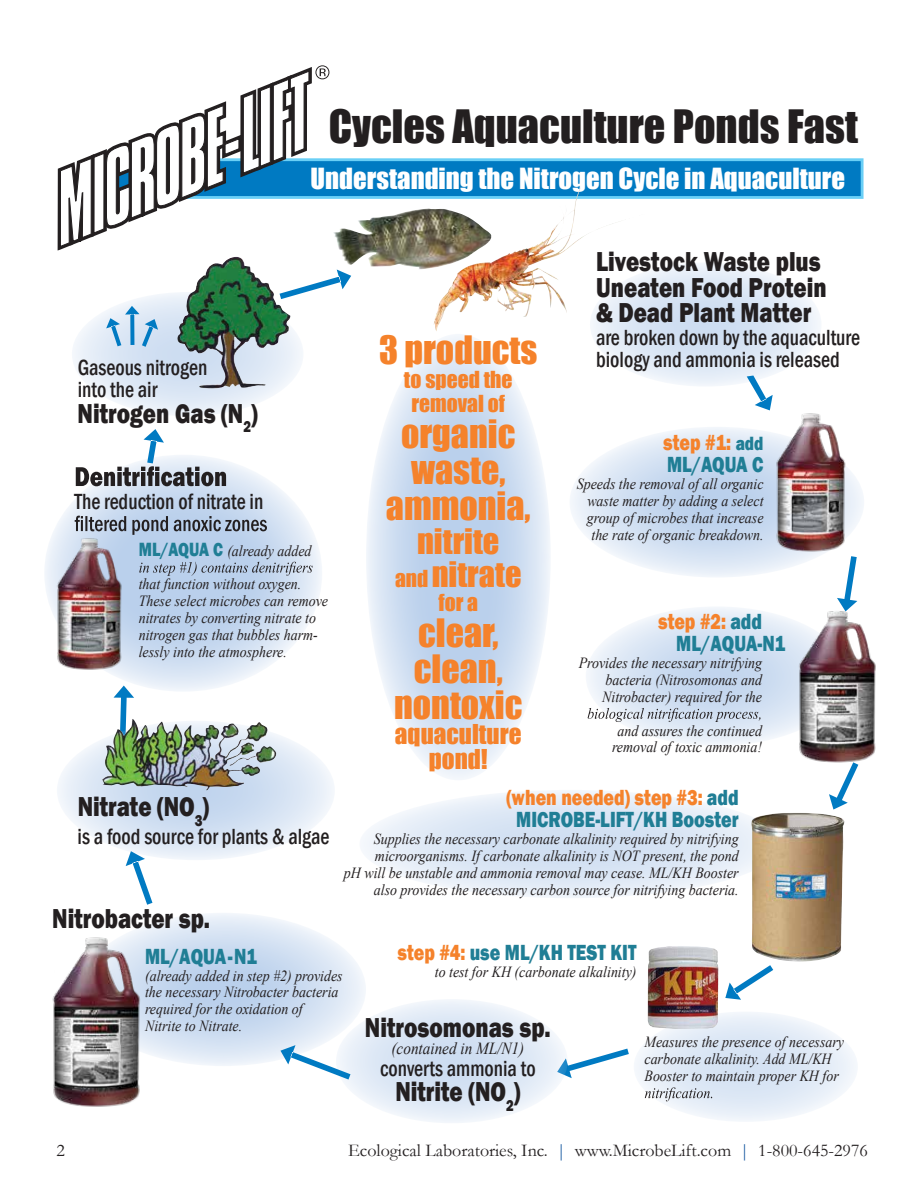
<style>
.page{position:relative;width:918px;height:1188px;background:#fff}
.page>*{position:absolute;margin:0;border:0;box-sizing:border-box;transform-origin:0 0}
.t1{font:42.3px "Impact";color:#231f20}
.t2{font:35.85px/35.8px "Impact";color:#f5822b;text-align:center}
.t3{font:32.25px/33.5px "Impact";color:#f5822b;text-align:center}
.t4{font:800 28.2px/25.3px "Franklin Gothic";color:#231f20;scale:.8 1}
.t5{font:26.7px "Impact";color:#fff}
.t6{font:25.2px/25.3px "Impact";color:#f5822b;text-align:center}
.t7{font:500 condensed 22.5px/22.5px "Franklin Gothic";color:#231f20;scale:.9 1}
.t8{font:800 22.5px/22.5px "Franklin Gothic";color:#207e95;scale:.8 1}
.t9{font:21.6px/24px "Impact";color:#f5822b;text-align:center}
.t10{font:18px "Garamond";color:#231f20}
.t11{font:italic 16.95px "Times New Roman";color:#231f20;scale:.9 1}
.t12{font:italic 15.45px/17px "Times New Roman";color:#231f20;scale:.9 1}
.s1{font-family:"Franklin Gothic";font-weight:800;font-style:normal;font-size:19.65px;color:#207e95}
.s2{font-size:21.6px}
.s3{color:#f5822b}
.s4{font-size:19.65px}
.s5{color:#004997}
</style>
<div class="page">
<svg style="left:114px;top:686px;width:20px;height:36px"></svg>
<svg style="left:565px;top:1049px;width:64px;height:29px"></svg>
<svg style="left:837px;top:556px;width:20px;height:50px"></svg>
<svg style="left:44px;top:455px;width:278px;height:237px;background:#cdddf1"></svg>
<svg style="left:57px;top:721px;width:278px;height:139px;background:#dbe6f4"></svg>
<svg style="left:80px;top:913px;width:286px;height:153px;background:#d2e0f2"></svg>
<svg style="left:586px;top:606px;width:262px;height:140px;background:#d8e4f4"></svg>
<svg style="left:570px;top:427px;width:294px;height:151px;background:#d4e1f2"></svg>
<svg style="left:72px;top:292px;width:232px;height:124px;fill:#e4ecf7"></svg>
<div style="left:106px;top:158px;width:758px;height:41px;background:#007ac2;border:3px solid #6acff6"></div>
<img style="left:102px;top:722px;width:166px;height:68px">
<svg style="left:590px;top:262px;width:232px;height:125px;background:#dfe9f6"></svg>
<svg style="left:336px;top:999px;width:232px;height:124px;background:#dee8f5"></svg>
<svg style="left:359px;top:790px;width:422px;height:108px;background:#dfe9f6"></svg>
<svg style="left:634px;top:1012px;width:224px;height:110px;fill:#e2ebf7"></svg>
<svg style="left:366px;top:334px;width:185px;height:446px;background:#cedef1"></svg>
<svg style="left:290px;top:270px;width:61px;height:27px"></svg>
<svg style="left:747px;top:376px;width:26px;height:34px"></svg>
<svg style="left:280px;top:1045px;width:70px;height:35px"></svg>
<svg style="left:126px;top:851px;width:26px;height:54px"></svg>
<svg style="left:106px;top:306px;width:52px;height:41px;background:#aed0ea"></svg>
<img style="left:648px;top:946px;width:71px;height:83px">
<svg style="left:57px;top:65px;width:272px;height:186px"></svg>
<svg style="left:829px;top:768px;width:28px;height:42px"></svg>
<svg style="left:725px;top:965px;width:48px;height:35px"></svg>
<img style="left:434px;top:187px;width:148px;height:144px">
<img style="left:334px;top:209px;width:160px;height:60px">
<img style="left:750px;top:813px;width:95px;height:149px">
<svg style="left:588px;top:708px;width:173px;height:14px;background:#bdc5d1"></svg>
<svg style="left:645px;top:1087px;width:67px;height:14px"></svg>
<svg style="left:76px;top:429px;width:150px;height:57px"></svg>
<svg style="left:75px;top:516px;width:192px;height:19px;background:#939fb1"></svg>
<svg style="left:139px;top:562px;width:174px;height:14px;background:#a6b6cc"></svg>
<img style="left:176px;top:257px;width:114px;height:132px">
<img style="left:51px;top:536px;width:77px;height:138px">
<img style="left:770px;top:413px;width:81px;height:144px">
<img style="left:794px;top:606px;width:82px;height:162px">
<img style="left:52px;top:933px;width:93px;height:174px">
<h1 class="t1" style="left:329px;top:94px;width:531px">Cycles Aquaculture Ponds Fast</h1>
<h3 class="t5" style="left:311px;top:158px;width:536px">Understanding the Nitrogen Cycle in Aquaculture</h3>
<h3 class="t5" style="left:327px;top:153px;width:504px">Understanding the Nitrogen Cycle &amp; Your Pond</h3>
<h3 class="t7" style="left:78px;top:356px;width:146px">Gaseous nitrogen into the air</h3>
<h3 class="t4" style="left:78px;top:400px;width:226px">Nitrogen Gas (N<sub>2</sub>)</h3>
<h3 class="t7" style="left:74px;top:490px;width:211px">The reduction of nitrate in</h3>
<p class="t12" style="left:139px;top:533px;width:194px;line-height:33.8px"><span class="s1">ML/AQUA C</span> (already added that function without oxygen.</p>
<p class="t12" style="left:139px;top:592px;width:212px">These select microbes can remove nitrates by converting nitrate to nitrogen gas that bubbles harm&shy;lessly into the atmosphere.</p>
<h3 class="t4" style="left:78px;top:794px;width:166px">Nitrate (NO<sub>3</sub>)</h3>
<h3 class="t7" style="left:78px;top:825px;width:281px">is a food source for plants &amp; algae</h3>
<h3 class="t4" style="left:52px;top:906px;width:199px">Nitrobacter sp.</h3>
<h2 class="t2" style="left:379px;top:331px;width:160px">3 products</h2>
<h3 class="t9" style="left:404px;top:367px;width:110px">to speed the removal of</h3>
<h2 class="t2" style="left:386px;top:415px;width:146px">organic waste, ammonia,</h2>
<h3 class="t3" style="left:395px;top:523px;width:128px">nitrite<br><span class="s2">and</span> nitrate</h3>
<h3 class="t9" style="left:438px;top:590px;width:41px">for a</h3>
<h2 class="t2" style="left:394px;top:614px;width:130px">clear, clean, nontoxic</h2>
<h3 class="t6" style="left:395px;top:721px;width:128px">aquaculture pond!</h3>
<h3 class="t4" style="left:596px;top:249px;width:290px">Livestock Waste plus<br>Uneaten Food Protein &amp; Dead Plant Matter</h3>
<h3 class="t7" style="left:596px;top:326px;width:295px">are broken down by the aquaculture biology and ammonia is released</h3>
<h3 class="t8" style="left:663px;top:431px;width:127px"><span class="s3">step #1:</span> <span class="s4">add<br></span>ML/AQUA C</h3>
<p class="t12" style="left:587px;top:475px;width:198px;text-align:justify;text-indent:-10px">Speeds the removal of all organic waste matter by adding a select group of microbes that increase the rate of organic breakdown.</p>
<h3 class="t8" style="left:676px;top:610px;width:138px;text-indent:-18px"><span class="s3">step #2:</span> add<br>ML/AQUA-N1</h3>
<p class="t12" style="left:602px;top:654px;width:179px;text-align:justify;text-indent:-23px">Provides the necessary nitrifying bacteria (Nitrosomonas and Nitrobacter) required for the</p>
<p class="t12" style="left:612px;top:722px;width:168px;text-align:center">and assures the continued removal of toxic ammonia!</p>
<h3 class="t8" style="left:506px;top:786px;width:292px;text-align:center"><span class="s3">(when needed) step #3:</span> add<br>MICROBE-LIFT/KH Booster</h3>
<p class="t12" style="left:344px;top:830px;width:440px;text-align:right">Supplies the necessary carbonate alkalinity required by nitrifying microorganisms. If carbonate alkalinity is NOT present, the pond<br>pH will be unstable and ammonia removal may cease. ML/KH Booster also provides the necessary carbon source for nitrifying bacteria.</p>
<h3 class="t8" style="left:145px;top:945px;width:142px">ML/AQUA - N1</h3>
<p class="t12" style="left:145px;top:967px;width:221px">(already added in step #2) provides the necessary Nitrobacter bacteria required for the oxidation of<br>Nitrite to Nitrate.</p>
<h3 class="t8" style="left:397px;top:941px;width:300px"><span class="s3">step #4:</span> use ML/KH TEST KIT</h3>
<p class="t12" style="left:435px;top:963px;width:226px">to test for KH (carbonate alkalinity)</p>
<h3 class="t4" style="left:365px;top:1014px;width:234px">Nitrosomonas sp.</h3>
<p class="t11" style="left:392px;top:1036px;width:149px">(contained in ML/N1)</p>
<h3 class="t7" style="left:380px;top:1057px;width:174px">converts ammonia to</h3>
<h3 class="t4" style="left:395px;top:1079px;width:158px">Nitrite (NO<sub>2</sub>)</h3>
<p class="t12" style="left:645px;top:1033px;width:223px">Measures the presence of necessary carbonate alkalinity. Add ML/KH<br>Booster to maintain proper KH for</p>
<p class="t10" style="left:56px;top:1138px;width:10px">2</p>
<p class="t10" style="left:348px;top:1138px;width:521px">Ecological Laboratories, Inc. <span class="s5">|</span> www.MicrobeLift.com <span class="s5">|</span> 1-800-645-2976</p>
</div>
